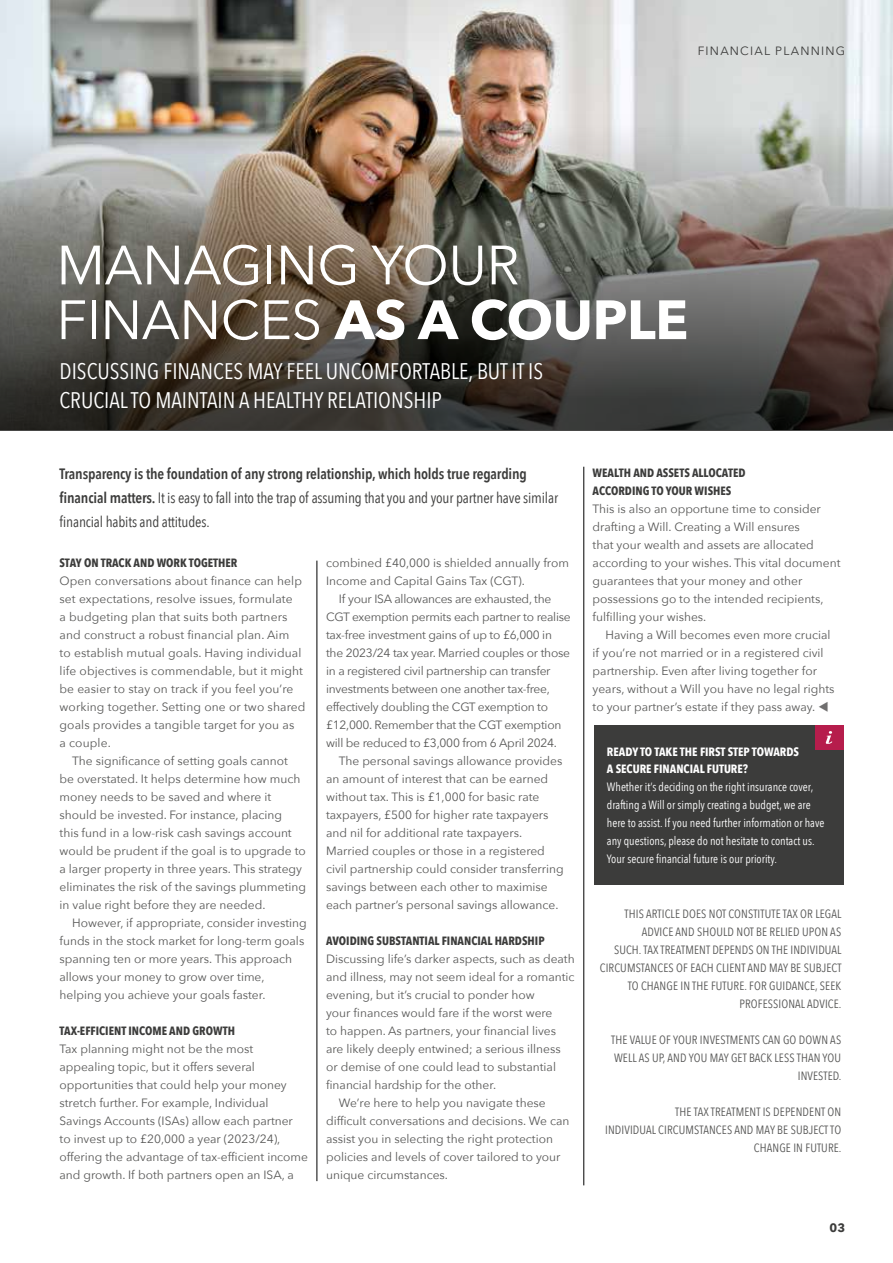
<style>
.page{position:relative;width:893px;height:1263px;background:#fff}
.page>*{position:absolute;margin:0;border:0;box-sizing:border-box;transform-origin:0 0}
.t1{font:54.75px/54.8px "Avenir Next";letter-spacing:-.01em;color:#fff}
.t2{font:22.5px/28.5px "Avenir Next Condensed";color:#fff}
.t3{font:15px/24px "Avenir Next Condensed";letter-spacing:-.01em;color:#3c3c3b}
.t4{font:12px/18px "Avenir Next";color:#575756}
.t5{font:12px/18px "Avenir Next Condensed";letter-spacing:.01em;color:#575756;text-align:right}
.t6{font:12px/18px "Avenir Next";letter-spacing:-.02em;color:#575756}
.t7{font:12px/18px "Avenir Next Condensed";color:#fff}
.t8{font:700 12px/18px "Avenir Next Condensed";color:#3c3c3b}
.t9{font:700 12px/16.5px "Avenir Next Condensed";color:#fff}
.t10{font:12px "Avenir Next";letter-spacing:.1em;color:#3c3c3b}
.t11{font:700 12px "Avenir Next";color:#3c3c3b}
.s1{font-weight:700}
.s2{font-weight:600}
.s3{color:#706f6f}
</style>
<div class="page">
<img style="left:0;top:0;width:893px;height:114px">
<img style="left:0;top:114px;width:893px;height:317px">
<div style="left:594px;top:725px;width:249px;height:159px;background:#3c3c3b"></div>
<div style="left:815px;top:725px;width:28px;height:25px;background:#b61d4c"></div>
<svg style="left:826px;top:731px;width:6px;height:13px"></svg>
<hr style="left:583px;top:467px;width:1px;height:718px;background:#000">
<hr style="left:317px;top:561px;width:1px;height:620px;background:#000">
<p class="t10" style="left:698px;top:40px;width:149px">FINANCIAL PLANNING</p>
<h1 class="t1" style="left:56px;top:236px;width:633px">MANAGING YOUR<br>FINANCES <span class="s1">AS A COUPLE</span></h1>
<h2 class="t2" style="left:60px;top:356px;width:485px">DISCUSSING FINANCES MAY FEEL UNCOMFORTABLE, BUT IT IS<br>CRUCIAL TO MAINTAIN A HEALTHY RELATIONSHIP</h2>
<p class="t3" style="left:60px;top:461px;width:500px"><span class="s2">Transparency is the foundation of any strong relationship, which holds true regarding financial matters.</span> It is easy to fall into the trap of assuming that you and your partner have similar financial habits and attitudes.</p>
<p class="t8" style="left:60px;top:554px;width:179px">STAY ON TRACK AND WORK TOGETHER</p>
<p class="t4" style="left:60px;top:571px;width:247px">Open conversations about finance can help set expectations, resolve issues, formulate<br>a budgeting plan that suits both partners and construct a robust financial plan. Aim<br>to establish mutual goals. Having individual life objectives is commendable, but it might be easier to stay on track if you feel you’re working together. Setting one or two shared goals provides a tangible target for you as<br>a couple.</p>
<p class="t4" style="left:60px;top:751px;width:248px;text-indent:13px">The significance of setting goals cannot<br>be overstated. It helps determine how much money needs to be saved and where it should be invested. For instance, placing<br>this fund in a low-risk cash savings account would be prudent if the goal is to upgrade to a larger property in three years. This strategy eliminates the risk of the savings plummeting in value right before they are needed.</p>
<p class="t4" style="left:60px;top:913px;width:249px;text-indent:13px">However, if appropriate, consider investing funds in the stock market for long-term goals spanning ten or more years. This approach allows your money to grow over time, helping you achieve your goals faster.</p>
<p class="t8" style="left:60px;top:1022px;width:177px">TAX-EFFICIENT INCOME AND GROWTH</p>
<p class="t4" style="left:60px;top:1039px;width:250px">Tax planning might not be the most appealing topic, but it offers several opportunities that could help your money stretch further. For example, Individual Savings Accounts (ISAs) allow each partner<br>to invest up to £20,000 a year (2023/24), offering the advantage of tax-efficient income and growth. If both partners open an ISA, a</p>
<p class="t4" style="left:326px;top:553px;width:244px">combined £40,000 is shielded annually from<br>Income and Capital Gains Tax (CGT).</p>
<p class="t6" style="left:326px;top:589px;width:246px;text-indent:13px">If your ISA allowances are exhausted, the CGT exemption permits each partner to realise tax-free investment gains of up to £6,000 in the 2023/24 tax year. Married couples or those in a registered civil partnership can transfer investments between one another tax-free, effectively doubling the CGT exemption to £12,000. Remember that the CGT exemption will be reduced to £3,000 from 6 April 2024.</p>
<p class="t4" style="left:326px;top:751px;width:239px;text-indent:13px">The personal savings allowance provides an amount of interest that can be earned without tax. This is £1,000 for basic rate taxpayers, £500 for higher rate taxpayers and nil for additional rate taxpayers.<br>Married couples or those in a registered civil partnership could consider transferring savings between each other to maximise each partner’s personal savings allowance.</p>
<p class="t8" style="left:326px;top:932px;width:220px">AVOIDING SUBSTANTIAL FINANCIAL HARDSHIP</p>
<p class="t4" style="left:326px;top:949px;width:250px">Discussing life’s darker aspects, such as death</p>
<p class="t4" style="left:326px;top:967px;width:250px">and illness, may not seem ideal for a romantic</p>
<p class="t4" style="left:326px;top:985px;width:210px">evening, but it’s crucial to ponder how</p>
<p class="t4" style="left:326px;top:1003px;width:228px">your finances would fare if the worst were</p>
<p class="t4" style="left:326px;top:1021px;width:232px">to happen. As partners, your financial lives</p>
<p class="t4" style="left:326px;top:1039px;width:236px">are likely deeply entwined; a serious illness</p>
<p class="t4" style="left:326px;top:1057px;width:231px">or demise of one could lead to substantial</p>
<p class="t4" style="left:326px;top:1075px;width:172px">financial hardship for the other.</p>
<p class="t4" style="left:339px;top:1093px;width:208px">We’re here to help you navigate these</p>
<p class="t4" style="left:326px;top:1111px;width:245px">difficult conversations and decisions. We can</p>
<p class="t4" style="left:326px;top:1129px;width:228px">assist you in selecting the right protection</p>
<p class="t4" style="left:326px;top:1147px;width:236px">policies and levels of cover tailored to your</p>
<p class="t4" style="left:326px;top:1165px;width:123px">unique circumstances.</p>
<p class="t8" style="left:593px;top:464px;width:154px">WEALTH AND ASSETS ALLOCATED<br>ACCORDING TO YOUR WISHES</p>
<p class="t4" style="left:593px;top:499px;width:249px">This is also an opportune time to consider drafting a Will. Creating a Will ensures<br>that your wealth and assets are allocated according to your wishes. This vital document guarantees that your money and other possessions go to the intended recipients, fulfilling your wishes.</p>
<p class="t4" style="left:593px;top:625px;width:243px;text-indent:13px">Having a Will becomes even more crucial if you’re not married or in a registered civil partnership. Even after living together for years, without a Will you have no legal rights to your partner’s estate if they pass away. <span class="s3">▼</span></p>
<p class="t9" style="left:607px;top:743px;width:194px">READY TO TAKE THE FIRST STEP TOWARDS<br>A SECURE FINANCIAL FUTURE?</p>
<p class="t7" style="left:607px;top:777px;width:219px">Whether it’s deciding on the right insurance cover, drafting a Will or simply creating a budget, we are here to assist. If you need further information or have any questions, please do not hesitate to contact us.<br>Your secure financial future is our priority.</p>
<p class="t5" style="left:600px;top:904px;width:243px">THIS ARTICLE DOES NOT CONSTITUTE TAX OR LEGAL ADVICE AND SHOULD NOT BE RELIED UPON AS<br>SUCH. TAX TREATMENT DEPENDS ON THE INDIVIDUAL CIRCUMSTANCES OF EACH CLIENT AND MAY BE SUBJECT TO CHANGE IN THE FUTURE. FOR GUIDANCE, SEEK PROFESSIONAL ADVICE.</p>
<p class="t5" style="left:611px;top:1030px;width:232px">THE VALUE OF YOUR INVESTMENTS CAN GO DOWN AS<br>WELL AS UP, AND YOU MAY GET BACK LESS THAN YOU<br>INVESTED.</p>
<p class="t5" style="left:605px;top:1102px;width:238px">THE TAX TREATMENT IS DEPENDENT ON<br>INDIVIDUAL CIRCUMSTANCES AND MAY BE SUBJECT TO<br>CHANGE IN FUTURE.</p>
<p class="t11" style="left:830px;top:1218px;width:17px">03</p>
</div>
